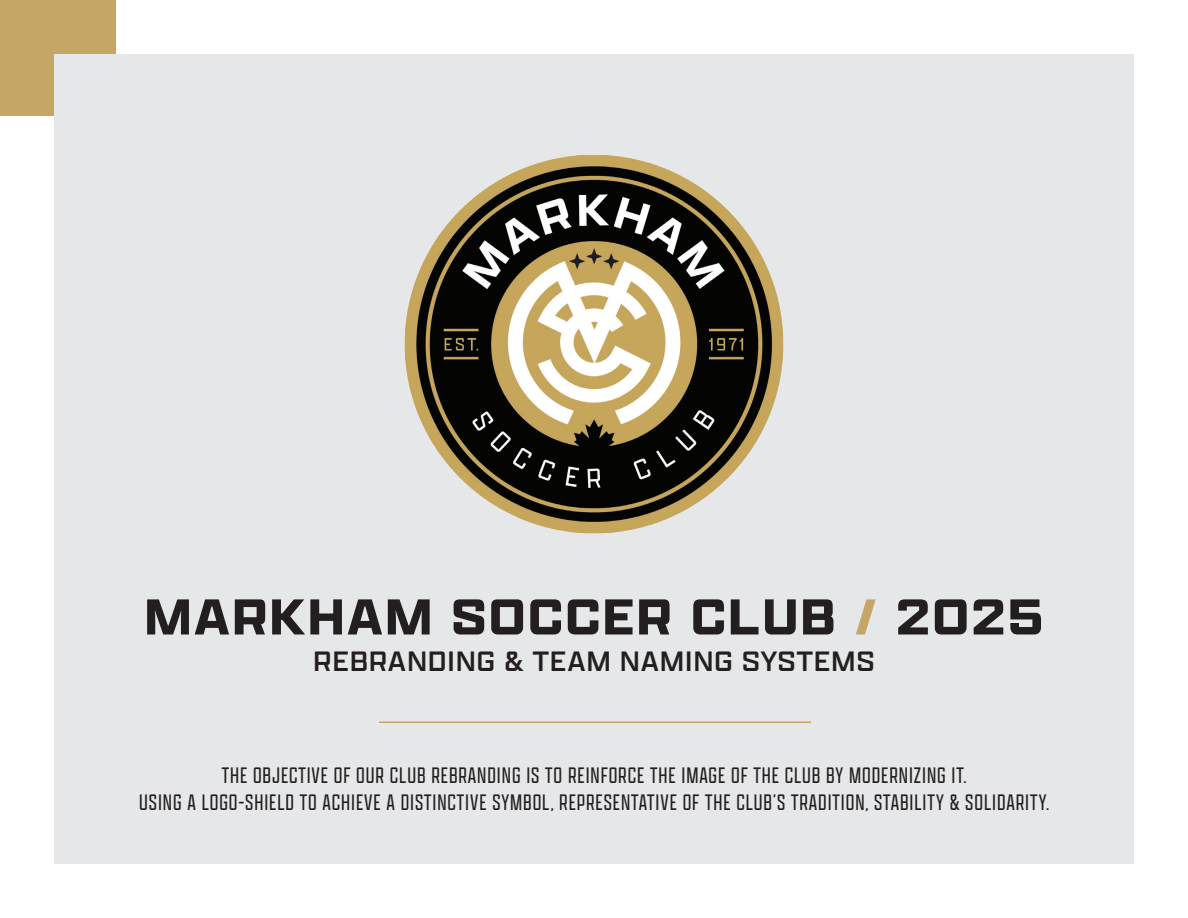
<style>
.page{position:relative;width:1188px;height:918px;background:#fff}
.page>*{position:absolute;margin:0;border:0;box-sizing:border-box;transform-origin:0 0}
.t1{font:700 54px "Apotek Extra Wide";letter-spacing:.05em;color:#231f20}
.t2{font:30px "Apotek Extra Wide";letter-spacing:.04em;color:#231f20}
.t3{font:200 24px/27px "Apotek Extra Cond";letter-spacing:.04em;color:#231f20;text-align:center}
.s1{color:#c6a666}
</style>
<div class="page">
<div style="left:0;top:0;width:116px;height:116px;background:#c6a666"></div>
<div style="left:54px;top:54px;width:1080px;height:810px;background:#e6e7e9"></div>
<img style="left:404px;top:154px;width:380px;height:380px">
<hr style="left:379px;top:722px;width:432px;height:1px;background:#c6a666">
<h1 class="t1" style="left:145px;top:583px;width:900px">MARKHAM SOCCER CLUB <span class="s1">/</span> 2025</h1>
<p class="t2" style="left:314px;top:642px;width:562px">REBRANDING &amp; TEAM NAMING SYSTEMS</p>
<p class="t3" style="left:139px;top:761px;width:912px">THE OBJECTIVE OF OUR CLUB REBRANDING IS TO REINFORCE THE IMAGE OF THE CLUB BY MODERNIZING IT.<br>USING A LOGO-SHIELD TO ACHIEVE A DISTINCTIVE SYMBOL, REPRESENTATIVE OF THE CLUB’S TRADITION, STABILITY &amp; SOLIDARITY.</p>
</div>
